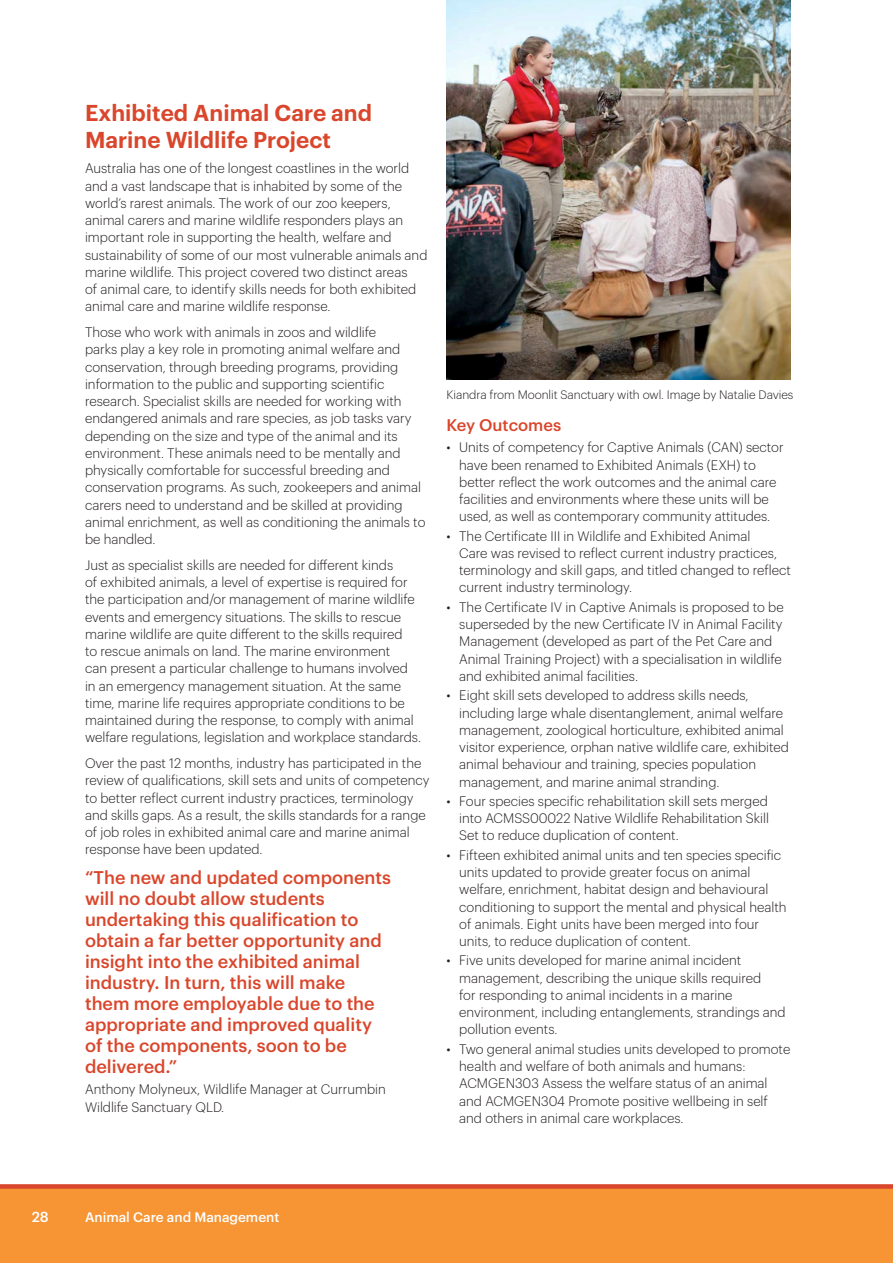
<style>
.page{position:relative;width:893px;height:1263px;background:#fff}
.page>*{position:absolute;margin:0;border:0;box-sizing:border-box;transform-origin:0 0}
.Heading_2{font:600 22.5px/27px "Graphik";color:#d9462b}
.Body_1{font:500 18px/21px "Graphik";color:#d9462b}
.Heading_2-2{font:500 16.5px "Graphik";color:#d9462b}
.Heading_5{font:500 14.25px "Graphik";color:#fff}
.Body_1-2{font:300 13.5px/17.2px "Graphik";color:#231e20}
.Heading_3{font:500 13.5px "Graphik";color:#fff}
.Body_1-3{font:300 12px "Graphik";letter-spacing:-.005em;color:#231e20}
</style>
<div class="page">
<img style="left:446px;top:0;width:345px;height:379px">
<div style="left:0;top:1186px;width:893px;height:77px;background:#f79433"></div>
<div style="left:0;top:1184px;width:893px;height:5px;background:#d9462b"></div>
<p class="Heading_5" style="left:32px;top:1206px;width:19px">28</p>
<p class="Heading_2" style="left:85px;top:97px;width:289px">Exhibited Animal Care and<br>Marine Wildlife Project</p>
<p class="Body_1-2" style="left:85px;top:159px;width:344px">Australia has one of the longest coastlines in the world and a vast landscape that is inhabited by some of the world’s rarest animals. The work of our zoo keepers, animal carers and marine wildlife responders plays an important role in supporting the health, welfare and sustainability of some of our most vulnerable animals and marine wildlife. This project covered two distinct areas<br>of animal care, to identify skills needs for both exhibited animal care and marine wildlife response.</p>
<p class="Body_1-2" style="left:85px;top:322px;width:342px">Those who work with animals in zoos and wildlife<br>parks play a key role in promoting animal welfare and conservation, through breeding programs, providing information to the public and supporting scientific research. Specialist skills are needed for working with endangered animals and rare species, as job tasks vary depending on the size and type of the animal and its environment. These animals need to be mentally and physically comfortable for successful breeding and conservation programs. As such, zookeepers and animal carers need to understand and be skilled at providing animal enrichment, as well as conditioning the animals to be handled.</p>
<p class="Body_1-2" style="left:85px;top:555px;width:337px">Just as specialist skills are needed for different kinds<br>of exhibited animals, a level of expertise is required for the participation and/or management of marine wildlife events and emergency situations. The skills to rescue marine wildlife are quite different to the skills required<br>to rescue animals on land. The marine environment<br>can present a particular challenge to humans involved in an emergency management situation. At the same time, marine life requires appropriate conditions to be maintained during the response, to comply with animal welfare regulations, legislation and workplace standards.</p>
<p class="Body_1-2" style="left:85px;top:753px;width:346px">Over the past 12 months, industry has participated in the review of qualifications, skill sets and units of competency to better reflect current industry practices, terminology and skills gaps. As a result, the skills standards for a range of job roles in exhibited animal care and marine animal response have been updated.</p>
<p class="Body_1" style="left:85px;top:865px;width:308px">“The new and updated components will no doubt allow students undertaking this qualification to obtain a far better opportunity and insight into the exhibited animal industry. In turn, this will make them more employable due to the appropriate and improved quality of the components, soon to be delivered.”</p>
<p class="Body_1-2" style="left:85px;top:1080px;width:302px">Anthony Molyneux, Wildlife Manager at Currumbin<br>Wildlife Sanctuary QLD.</p>
<p class="Body_1-3" style="left:446px;top:386px;width:348px">Kiandra from Moonlit Sanctuary with owl. Image by Natalie Davies</p>
<p class="Heading_2-2" style="left:446px;top:412px;width:116px">Key Outcomes</p>
<p class="Body_1-2" style="left:459px;top:438px;width:326px;text-indent:-13px">• Units of competency for Captive Animals (CAN) sector have been renamed to Exhibited Animals (EXH) to better reflect the work outcomes and the animal care facilities and environments where these units will be used, as well as contemporary community attitudes.</p>
<p class="Body_1-2" style="left:459px;top:526px;width:333px;text-indent:-13px">• The Certificate III in Wildlife and Exhibited Animal<br>Care was revised to reflect current industry practices, terminology and skill gaps, and titled changed to reflect current industry terminology.</p>
<p class="Body_1-2" style="left:459px;top:597px;width:326px;text-indent:-13px">• The Certificate IV in Captive Animals is proposed to be superseded by the new Certificate IV in Animal Facility Management (developed as part of the Pet Care and Animal Training Project) with a specialisation in wildlife and exhibited animal facilities.</p>
<p class="Body_1-2" style="left:459px;top:686px;width:331px;text-indent:-13px">• Eight skill sets developed to address skills needs, including large whale disentanglement, animal welfare management, zoological horticulture, exhibited animal visitor experience, orphan native wildlife care, exhibited animal behaviour and training, species population management, and marine animal stranding.</p>
<p class="Body_1-2" style="left:459px;top:791px;width:311px;text-align:justify;text-indent:-13px">• Four species specific rehabilitation skill sets merged into ACMSS00022 Native Wildlife Rehabilitation Skill Set to reduce duplication of content.</p>
<p class="Body_1-2" style="left:459px;top:845px;width:329px;text-indent:-13px">• Fifteen exhibited animal units and ten species specific units updated to provide greater focus on animal welfare, enrichment, habitat design and behavioural conditioning to support the mental and physical health of animals. Eight units have been merged into four units, to reduce duplication of content.</p>
<p class="Body_1-2" style="left:459px;top:951px;width:328px;text-indent:-13px">• Five units developed for marine animal incident management, describing the unique skills required<br>for responding to animal incidents in a marine environment, including entanglements, strandings and pollution events.</p>
<p class="Body_1-2" style="left:459px;top:1039px;width:333px;text-indent:-13px">• Two general animal studies units developed to promote health and welfare of both animals and humans:<br>ACMGEN303 Assess the welfare status of an animal and ACMGEN304 Promote positive wellbeing in self and others in animal care workplaces.</p>
<p class="Heading_3" style="left:85px;top:1207px;width:196px">Animal Care and Management</p>
</div>
